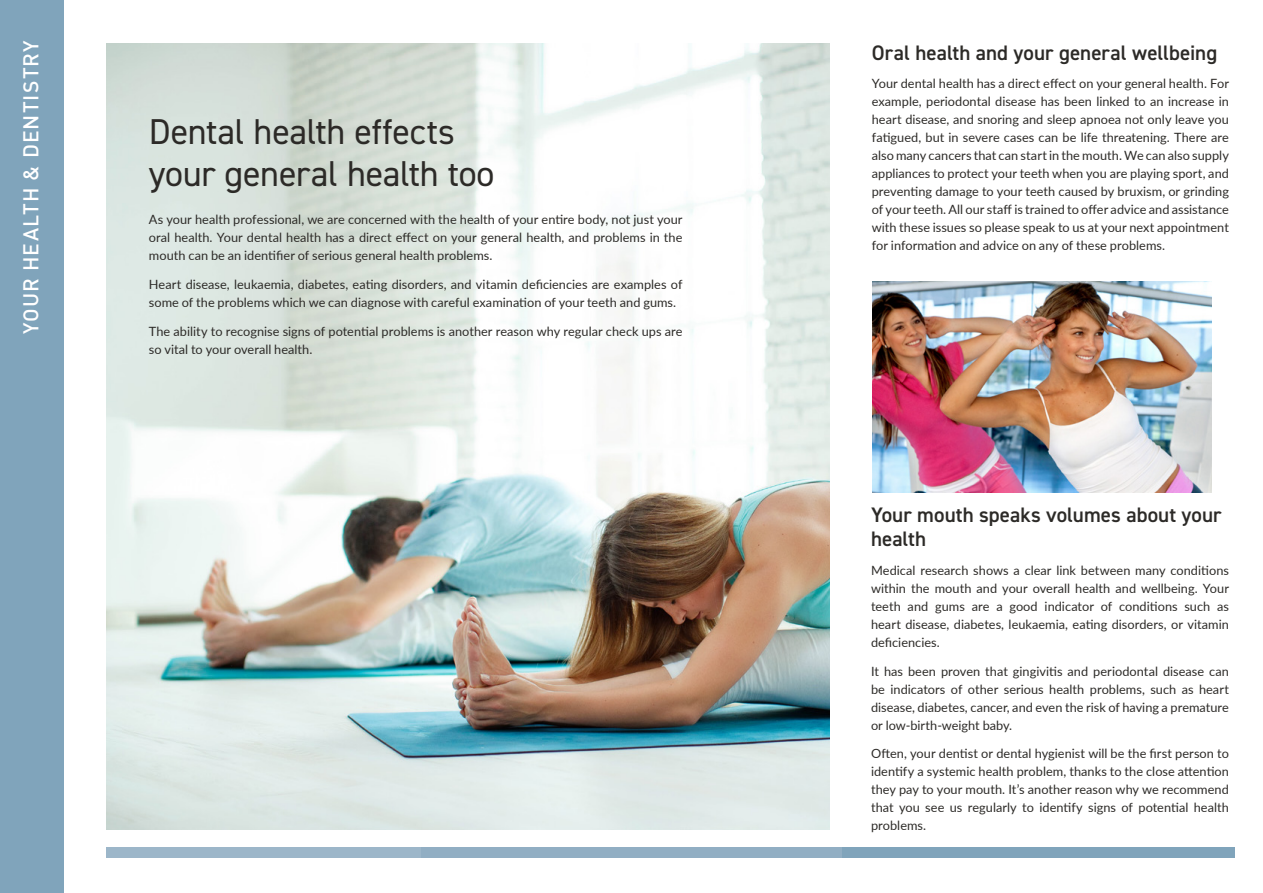
<style>
.page{position:relative;width:1263px;height:893px;background:#fff}
.page>*{position:absolute;margin:0;border:0;box-sizing:border-box;transform-origin:0 0}
.t1{font:36px/42px "DIN2014";letter-spacing:-.01em;color:#2c2a27}
.t2{font:600 21px/24px "DIN2014";color:#2c2a27}
.t3{font:500 21px "DIN";letter-spacing:.05em;color:#fff}
.t4{font:12.75px/18px "Lato";letter-spacing:.005em;color:#2c2a27;text-align:justify}
</style>
<div class="page">
<div style="left:0;top:0;width:64px;height:893px;background:#80a4bb"></div>
<div style="left:106px;top:848px;width:421px;height:10px;background:#9cb6c9"></div>
<div style="left:421px;top:848px;width:421px;height:10px;background:#91aec3"></div>
<div style="left:842px;top:848px;width:392px;height:10px;background:#80a4bb"></div>
<img style="left:106px;top:43px;width:723px;height:787px">
<img style="left:872px;top:281px;width:339px;height:211px">
<h2 class="t3" style="left:17px;top:334px;width:295px;rotate:-90deg">YOUR HEALTH &amp; DENTISTRY</h2>
<h1 class="t1" style="left:149px;top:110px;width:347px">Dental health effects your general health too</h1>
<p class="t4" style="left:149px;top:210px;width:535px">As your health professional, we are concerned with the health of your entire body, not just your oral health. Your dental health has a direct effect on your general health, and problems in the mouth can be an identifier of serious general health problems.</p>
<p class="t4" style="left:149px;top:275px;width:535px">Heart disease, leukaemia, diabetes, eating disorders, and vitamin deficiencies are examples of some of the problems which we can diagnose with careful examination of your teeth and gums.</p>
<p class="t4" style="left:149px;top:321px;width:535px">The ability to recognise signs of potential problems is another reason why regular check ups are so vital to your overall health.</p>
<h2 class="t2" style="left:872px;top:40px;width:347px">Oral health and your general wellbeing</h2>
<p class="t4" style="left:872px;top:74px;width:359px">Your dental health has a direct effect on your general health. For example, periodontal disease has been linked to an increase in heart disease, and snoring and sleep apnoea not only leave you fatigued, but in severe cases can be life threatening. There are also many cancers that can start in the mouth. We can also supply appliances to protect your teeth when you are playing sport, and preventing damage to your teeth caused by bruxism, or grinding of your teeth. All our staff is trained to offer advice and assistance with these issues so please speak to us at your next appointment for information and advice on any of these problems.</p>
<h2 class="t2" style="left:871px;top:503px;width:352px">Your mouth speaks volumes about your health</h2>
<p class="t4" style="left:871px;top:561px;width:359px">Medical research shows a clear link between many conditions within the mouth and your overall health and wellbeing. Your teeth and gums are a good indicator of conditions such as heart disease, diabetes, leukaemia, eating disorders, or vitamin deficiencies.</p>
<p class="t4" style="left:871px;top:661px;width:359px">It has been proven that gingivitis and periodontal disease can be indicators of other serious health problems, such as heart disease, diabetes, cancer, and even the risk of having a premature or low-birth-weight baby.</p>
<p class="t4" style="left:871px;top:744px;width:359px">Often, your dentist or dental hygienist will be the first person to identify a systemic health problem, thanks to the close attention they pay to your mouth. It’s another reason why we recommend that you see us regularly to identify signs of potential health problems.</p>
</div>
